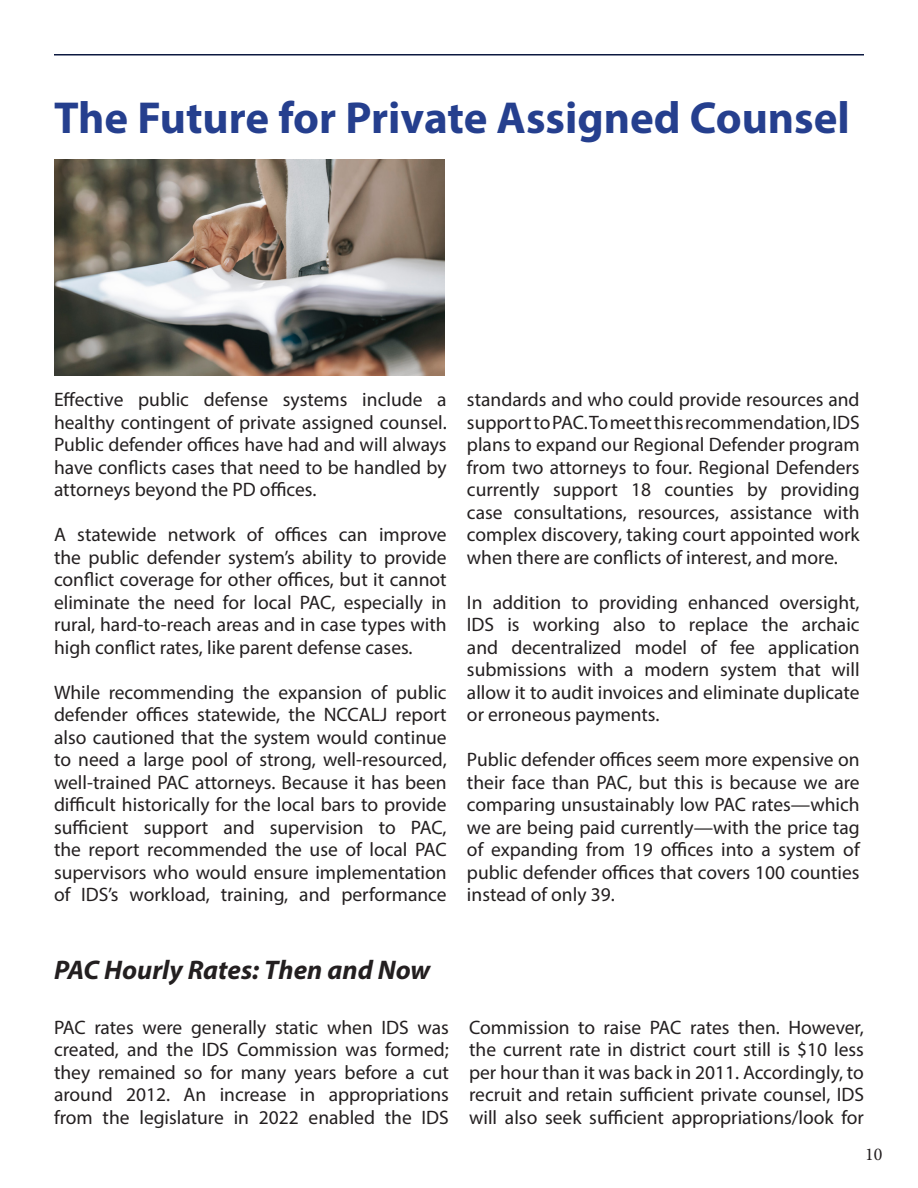
<style>
.page{position:relative;width:918px;height:1188px;background:#fff}
.page>*{position:absolute;margin:0;border:0;box-sizing:border-box;transform-origin:0 0}
.t1{font:700 45px "Myriad Pro";color:#253f8e}
.t2{font:italic 700 27px "Myriad Pro";color:#231f20}
.t3{font:19.5px/22.5px "Myriad Pro";color:#231f20;text-align:justify}
.t4{font:18px "Minion Pro";color:#231f20}
</style>
<div class="page">
<hr style="left:54px;top:54px;width:810px;height:2px;background:#0c1940">
<img style="left:54px;top:160px;width:391px;height:215px">
<p class="t1" style="left:54px;top:89px;width:797px">The Future for Private Assigned Counsel</p>
<p class="t3" style="left:54px;top:388px;width:394px">Effective public defense systems include a healthy contingent of private assigned counsel.<br>Public defender offices have had and will always have conflicts cases that need to be handled by attorneys beyond the PD offices.</p>
<p class="t3" style="left:54px;top:523px;width:394px">A statewide network of offices can improve the public defender system’s ability to provide conflict coverage for other offices, but it cannot eliminate the need for local PAC, especially in rural, hard-to-reach areas and in case types with high conflict rates, like parent defense cases.</p>
<p class="t3" style="left:54px;top:681px;width:394px">While recommending the expansion of public defender offices statewide, the NCCALJ report also cautioned that the system would continue to need a large pool of strong, well-resourced, well-trained PAC attorneys. Because it has been difficult historically for the local bars to provide sufficient support and supervision to PAC, the report recommended the use of local PAC supervisors who would ensure implementation of IDS’s workload, training, and performance</p>
<p class="t3" style="left:467px;top:388px;width:394px">standards and who could provide resources and support to PAC. To meet this recommendation, IDS plans to expand our Regional Defender program from two attorneys to four. Regional Defenders currently support 18 counties by providing case consultations, resources, assistance with complex discovery, taking court appointed work when there are conflicts of interest, and more.</p>
<p class="t3" style="left:467px;top:591px;width:394px">In addition to providing enhanced oversight, IDS is working also to replace the archaic and decentralized model of fee application submissions with a modern system that will allow it to audit invoices and eliminate duplicate or erroneous payments.</p>
<p class="t3" style="left:467px;top:748px;width:394px">Public defender offices seem more expensive on their face than PAC, but this is because we are comparing unsustainably low PAC rates—which we are being paid currently—with the price tag of expanding from 19 offices into a system of public defender offices that covers 100 counties instead of only 39.</p>
<p class="t2" style="left:54px;top:952px;width:378px">PAC Hourly Rates: Then and Now</p>
<p class="t3" style="left:54px;top:1016px;width:396px">PAC rates were generally static when IDS was created, and the IDS Commission was formed; they remained so for many years before a cut around 2012. An increase in appropriations from the legislature in 2022 enabled the IDS</p>
<p class="t3" style="left:469px;top:1016px;width:396px">Commission to raise PAC rates then. However, the current rate in district court still is $10 less per hour than it was back in 2011. Accordingly, to recruit and retain sufficient private counsel, IDS will also seek sufficient appropriations/look for</p>
<p class="t4" style="left:865px;top:1142px;width:19px">10</p>
</div>
